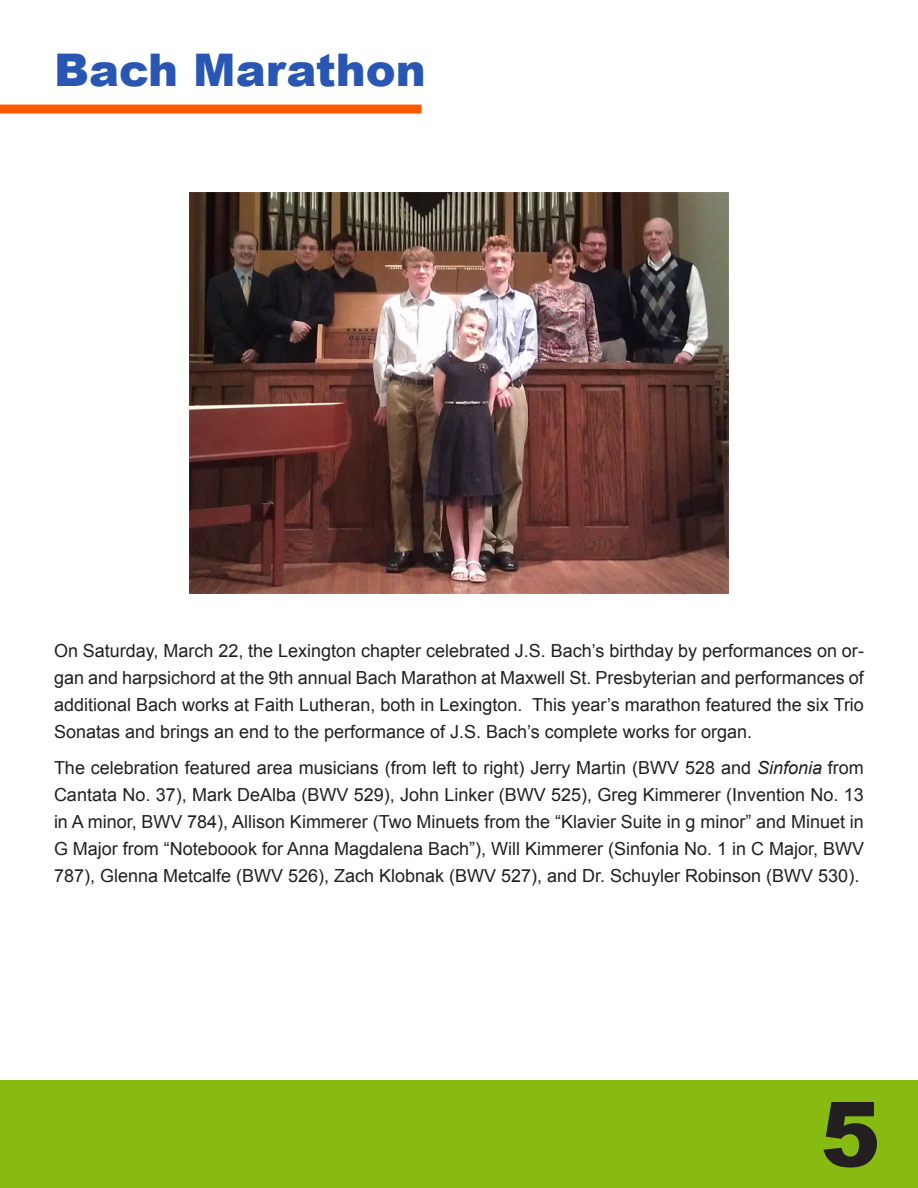
<style>
.page{position:relative;width:918px;height:1188px;background:#fff}
.page>*{position:absolute;margin:0;border:0;box-sizing:border-box;transform-origin:0 0}
.t1{font:900 90px "Arial";color:#231f20}
.t2{font:900 45px "Arial";color:#2956b2}
.t3{font:18px/27px "Arial";color:#231f20;text-align:justify}
.s1{font-style:italic}
</style>
<div class="page">
<div style="left:0;top:1080px;width:918px;height:108px;background:#87bb12"></div>
<div style="left:0;top:105px;width:422px;height:9px;background:#ff5900"></div>
<img style="left:189px;top:192px;width:540px;height:402px">
<p class="t2" style="left:54px;top:37px;width:373px">Bach Marathon</p>
<p class="t3" style="left:54px;top:637px;width:811px">On Saturday, March 22, the Lexington chapter celebrated J.S. Bach’s birthday by performances on or&shy;gan and harpsichord at the 9th annual Bach Marathon at Maxwell St. Presbyterian and performances of additional Bach works at Faith Lutheran, both in Lexington. This year’s marathon featured the six Trio Sonatas and brings an end to the performance of J.S. Bach’s complete works for organ.</p>
<p class="t3" style="left:54px;top:754px;width:812px">The celebration featured area musicians (from left to right) Jerry Martin (BWV 528 and <span class="s1">Sinfonia</span> from Cantata No. 37), Mark DeAlba (BWV 529), John Linker (BWV 525), Greg Kimmerer (Invention No. 13 in A minor, BWV 784), Allison Kimmerer (Two Minuets from the “Klavier Suite in g minor” and Minuet in G Major from “Noteboook for Anna Magdalena Bach”), Will Kimmerer (Sinfonia No. 1 in C Major, BWV 787), Glenna Metcalfe (BWV 526), Zach Klobnak (BWV 527), and Dr. Schuyler Robinson (BWV 530).</p>
<p class="t1" style="left:820px;top:1069px;width:62px">5</p>
</div>
